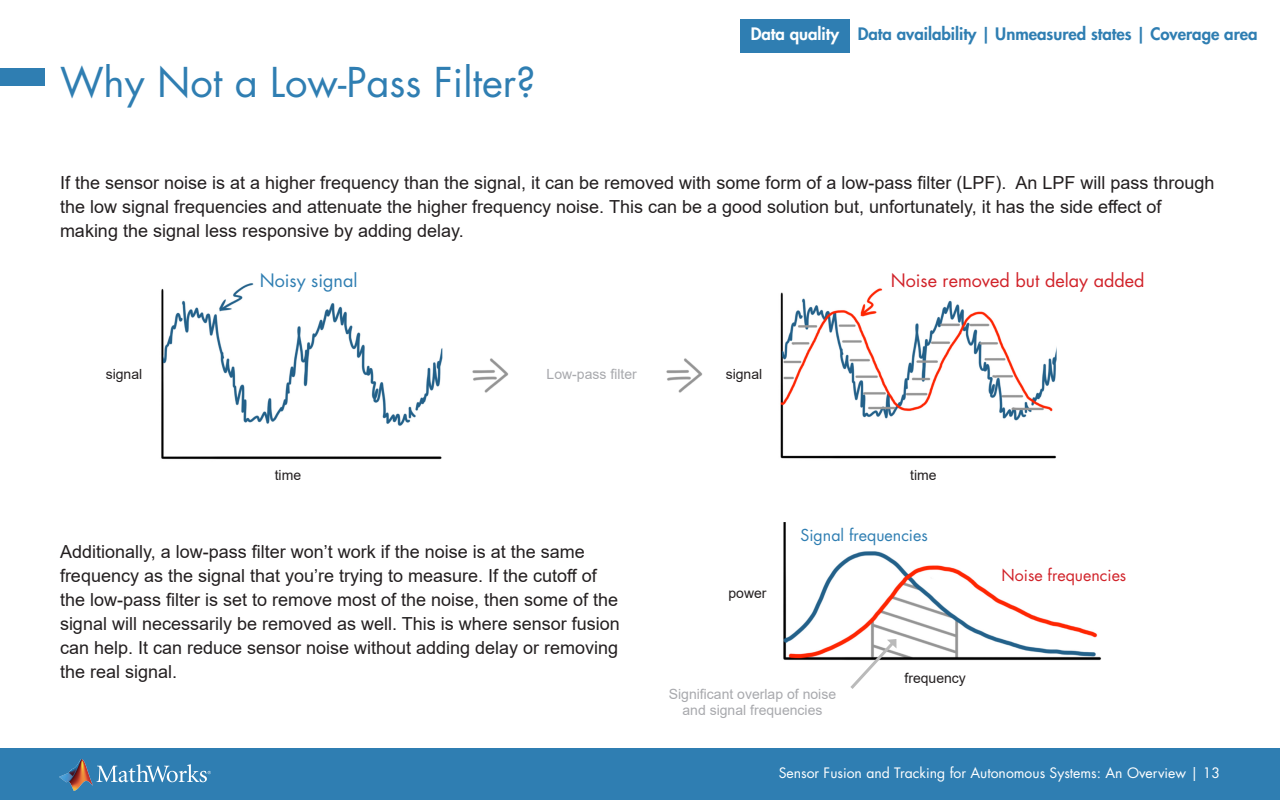
<style>
.page{position:relative;width:1280px;height:800px;background:#fff}
.page>*{position:absolute;margin:0;border:0;box-sizing:border-box;transform-origin:0 0}
.Section_Header{font:40px "Futura Std";color:#2f7eb2}
.body_copy_-_large{font:18px/24px "Arial";color:#231f20}
.body_copy_-_large-2{font:18px "Futura Std";color:#d1232a}
.body_copy_-_large-3{font:18px "Futura Std";color:#2f7eb2}
.body_copy_-_large-4{font:800 16.7px "Futura Std";color:#2f7eb2}
.body_copy_-_large-5{font:16px "Futura Std";color:#2f7eb2}
.body_copy_-_large-6{font:16px "Futura Std";color:#d1232a}
.body_copy_-_large-7{font:14px/16.8px "Arial";color:#a8a9ad;text-align:center}
.t1{font:14px "Futura Std";color:#fff}
.body_copy_-_large-8{font:14px "Arial";color:#231f20}
.s1{color:#fff}
</style>
<div class="page">
<div style="left:0;top:748px;width:1280px;height:52px;background:#2f7eb2"></div>
<svg style="left:97px;top:764px;width:114px;height:18px"></svg>
<img style="left:59px;top:760px;width:33px;height:30px">
<div style="left:0;top:68px;width:45px;height:18px;background:#2f7eb2"></div>
<div style="left:740px;top:19px;width:110px;height:33px;background:#2f7eb2"></div>
<img style="left:161px;top:283px;width:282px;height:177px">
<img style="left:780px;top:288px;width:277px;height:171px">
<img style="left:783px;top:522px;width:319px;height:139px">
<svg style="left:847px;top:638px;width:50px;height:51px"></svg>
<img style="left:472px;top:358px;width:37px;height:35px">
<img style="left:666px;top:358px;width:37px;height:35px">
<p class="Section_Header" style="left:60px;top:57px;width:477px">Why Not a Low-Pass Filter?</p>
<p class="body_copy_-_large-4" style="left:751px;top:23px;width:508px"><span class="s1">Data quality</span> | Data availability | Unmeasured states | Coverage area</p>
<p class="body_copy_-_large" style="left:60px;top:171px;width:1156px">If the sensor noise is at a higher frequency than the signal, it can be removed with some form of a low-pass filter (LPF). An LPF will pass through the low signal frequencies and attenuate the higher frequency noise. This can be a good solution but, unfortunately, it has the side effect of making the signal less responsive by adding delay.</p>
<p class="body_copy_-_large-8" style="left:106px;top:364px;width:38px">signal</p>
<p class="body_copy_-_large-3" style="left:260px;top:269px;width:99px">Noisy signal</p>
<p class="body_copy_-_large-7" style="left:547px;top:366px;width:92px">Low-pass filter</p>
<p class="body_copy_-_large-8" style="left:726px;top:364px;width:38px">signal</p>
<p class="body_copy_-_large-2" style="left:891px;top:269px;width:255px">Noise removed but delay added</p>
<p class="body_copy_-_large-8" style="left:275px;top:466px;width:28px">time</p>
<p class="body_copy_-_large" style="left:60px;top:540px;width:561px">Additionally, a low-pass filter won’t work if the noise is at the same frequency as the signal that you’re trying to measure. If the cutoff of the low-pass filter is set to remove most of the noise, then some of the signal will necessarily be removed as well. This is where sensor fusion can help. It can reduce sensor noise without adding delay or removing the real signal.</p>
<p class="body_copy_-_large-8" style="left:910px;top:466px;width:28px">time</p>
<p class="body_copy_-_large-8" style="left:728px;top:583px;width:40px">power</p>
<p class="body_copy_-_large-5" style="left:800px;top:525px;width:129px">Signal frequencies</p>
<p class="body_copy_-_large-8" style="left:904px;top:668px;width:63px">frequency</p>
<p class="body_copy_-_large-7" style="left:669px;top:685px;width:169px">Significant overlap of noise and signal frequencies</p>
<p class="body_copy_-_large-6" style="left:1002px;top:565px;width:126px">Noise frequencies</p>
<p class="t1" style="left:779px;top:763px;width:443px">Sensor Fusion and Tracking for Autonomous Systems: An Overview | 13</p>
</div>
